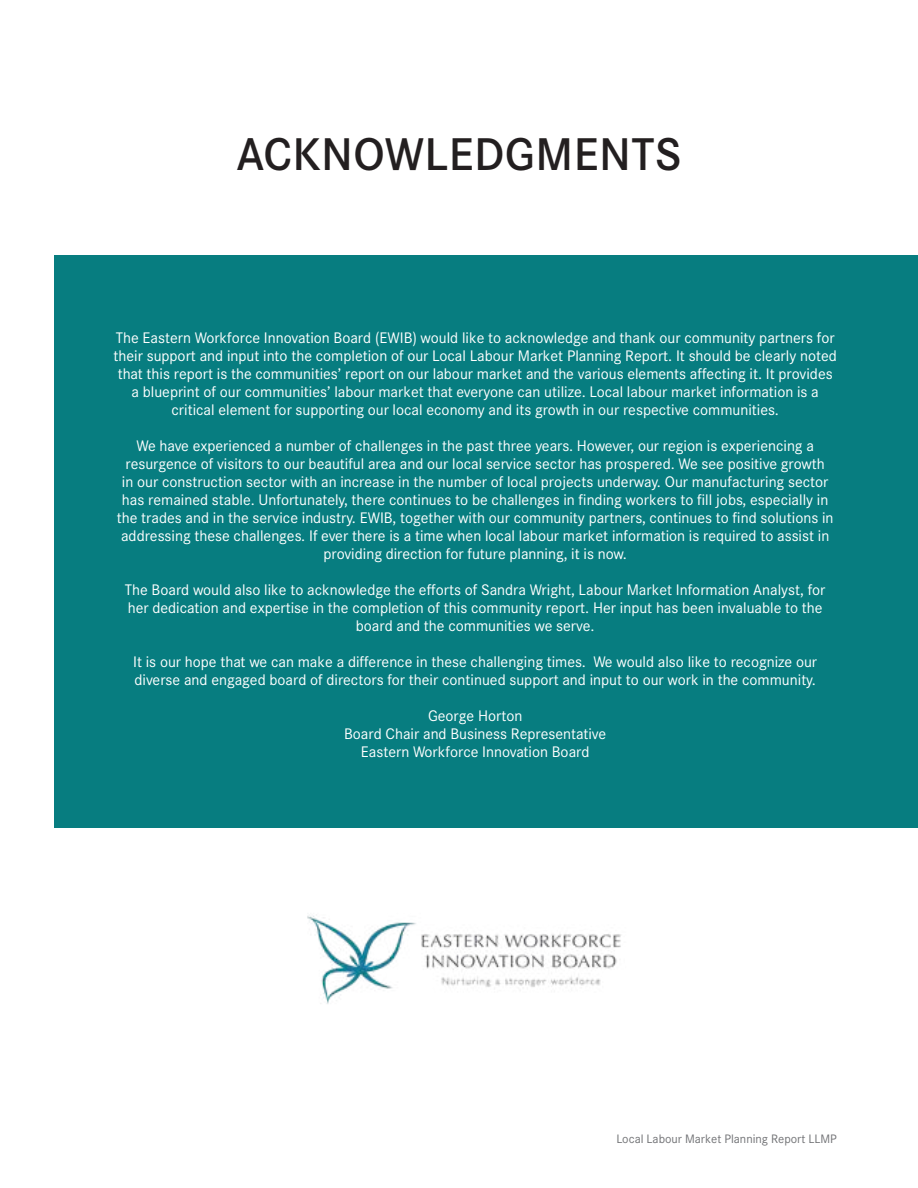
<style>
.page{position:relative;width:918px;height:1188px;background:#fff}
.page>*{position:absolute;margin:0;border:0;box-sizing:border-box;transform-origin:0 0}
.t1{font:500 45px "Corporate S";letter-spacing:.01em;color:#231f20}
.t2{font:15px/18px "Corporate S";color:#fff;text-align:center}
.t3{font:12px "Corporate S";color:#717275}
</style>
<div class="page">
<div style="left:54px;top:255px;width:864px;height:573px;background:#077d80"></div>
<img style="left:307px;top:915px;width:314px;height:89px">
<h1 class="t1" style="left:236px;top:128px;width:447px">ACKNOWLEDGMENTS</h1>
<p class="t2" style="left:114px;top:329px;width:725px">The Eastern Workforce Innovation Board (EWIB) would like to acknowledge and thank our community partners for their support and input into the completion of our Local Labour Market Planning Report. It should be clearly noted that this report is the communities’ report on our labour market and the various elements affecting it. It provides a blueprint of our communities’ labour market that everyone can utilize. Local labour market information is a critical element for supporting our local economy and its growth in our respective communities.</p>
<p class="t2" style="left:117px;top:437px;width:718px">We have experienced a number of challenges in the past three years. However, our region is experiencing a resurgence of visitors to our beautiful area and our local service sector has prospered. We see positive growth<br>in our construction sector with an increase in the number of local projects underway. Our manufacturing sector has remained stable. Unfortunately, there continues to be challenges in finding workers to fill jobs, especially in the trades and in the service industry. EWIB, together with our community partners, continues to find solutions in addressing these challenges. If ever there is a time when local labour market information is required to assist in providing direction for future planning, it is now.</p>
<p class="t2" style="left:125px;top:581px;width:702px">The Board would also like to acknowledge the efforts of Sandra Wright, Labour Market Information Analyst, for her dedication and expertise in the completion of this community report. Her input has been invaluable to the board and the communities we serve.</p>
<p class="t2" style="left:133px;top:653px;width:686px;text-align:left">It is our hope that we can make a difference in these challenging times. We would also like to recognize our diverse and engaged board of directors for their continued support and input to our work in the community.</p>
<p class="t2" style="left:344px;top:707px;width:264px">George Horton<br>Board Chair and Business Representative<br>Eastern Workforce Innovation Board</p>
<p class="t3" style="left:617px;top:1132px;width:222px">Local Labour Market Planning Report LLMP</p>
</div>
